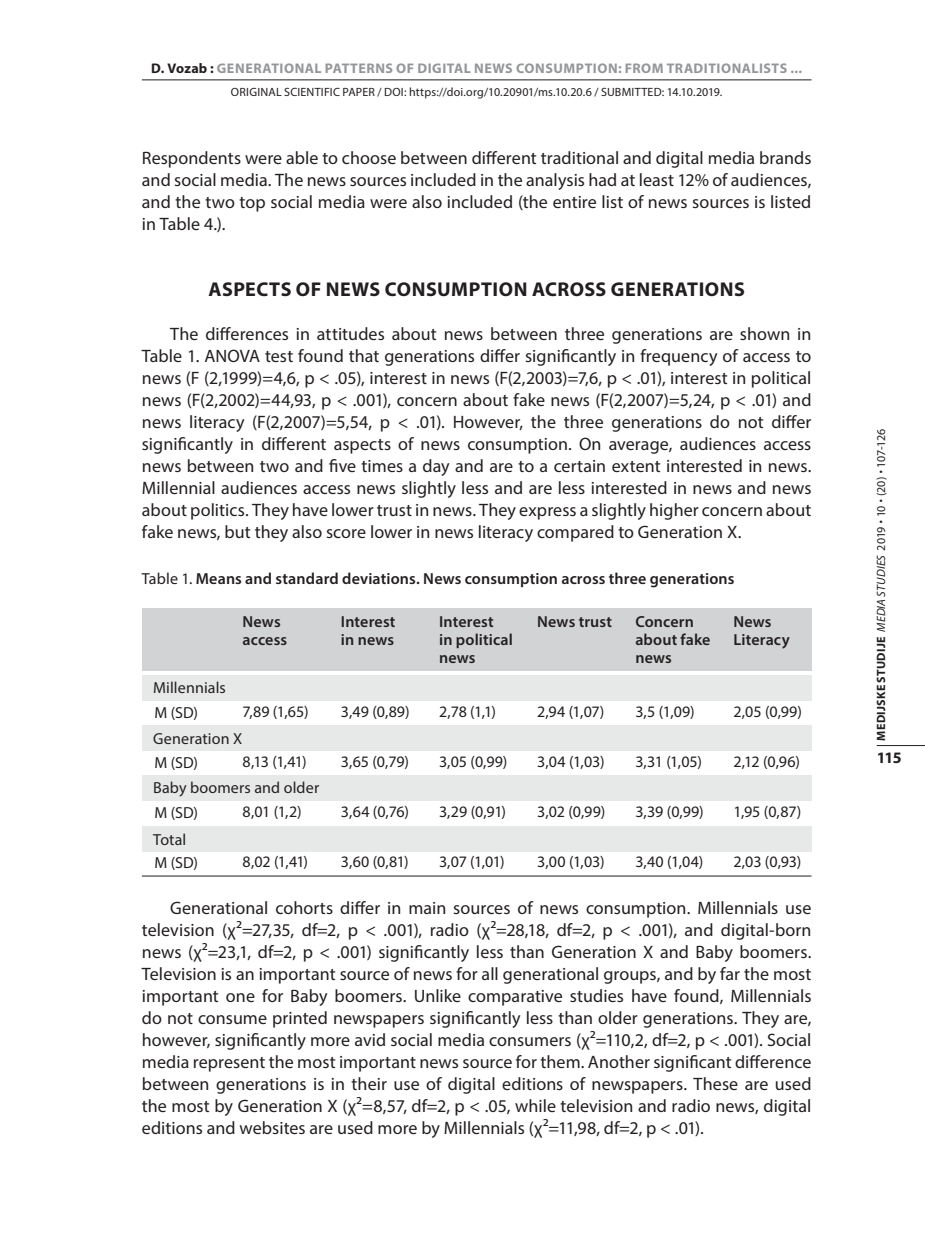
<style>
.page{position:relative;width:925px;height:1236px;background:#fff}
.page>*{position:absolute;margin:0;border:0;box-sizing:border-box;transform-origin:0 0}
.t1{font:700 20px "Myriad Pro";letter-spacing:.025em;color:#231f20}
.t2{font:18px/22px "Myriad Pro";color:#231f20;text-align:justify}
.t3{font:16px "Myriad Pro";letter-spacing:.005em;color:#231f20}
.t4{font:600 16px/18px "Myriad Pro";letter-spacing:.01em;color:#231f20}
.t5{font:700 16px "Myriad Pro";color:#231f20}
.t6{font:700 14px "Myriad Pro";letter-spacing:.035em;color:#949698}
.t7{font:12px "Myriad Pro";letter-spacing:.015em;color:#231f20}
.t8{font:12px "Myriad Pro";letter-spacing:-.025em;color:#231f20}
.s1{color:#231f20}
.s2{font-weight:400}
.s3{font-weight:700}
.s4{font-style:italic}
</style>
<div class="page">
<hr style="left:142px;top:79px;width:669px;height:1px;background:#231f20">
<hr style="left:876px;top:745px;width:48px;height:1px;background:#231f20">
<div style="left:142px;top:609px;width:669px;height:62px;background:#d1d3d4"></div>
<div style="left:142px;top:675px;width:669px;height:26px;background:#e7e8e8"></div>
<div style="left:142px;top:725px;width:669px;height:26px;background:#e7e8e8"></div>
<div style="left:142px;top:775px;width:669px;height:26px;background:#e7e8e8"></div>
<div style="left:142px;top:826px;width:669px;height:26px;background:#e7e8e8"></div>
<hr style="left:142px;top:875px;width:669px;height:1px;background:#231f20">
<p class="t6" style="left:151px;top:59px;width:652px"><span class="s1">D. VOZAB :</span> GENERATIONAL PATTERNS OF DIGITAL NEWS CONSUMPTION: FROM TRADITIONALISTS ...</p>
<p class="t7" style="left:231px;top:84px;width:492px">ORIGINAL SCIENTIFIC PAPER / DOI: https://doi.org/10.20901/ms.10.20.6 / SUBMITTED: 14.10.2019.</p>
<p class="t2" style="left:142px;top:146px;width:671px">Respondents were able to choose between different traditional and digital media brands and social media. The news sources included in the analysis had at least 12% of audiences, and the two top social media were also included (the entire list of news sources is listed in Table 4.).</p>
<p class="t1" style="left:208px;top:276px;width:538px">ASPECTS OF NEWS CONSUMPTION ACROSS GENERATIONS</p>
<p class="t2" style="left:142px;top:322px;width:671px;text-indent:28px">The differences in attitudes about news between three generations are shown in Table 1. ANOVA test found that generations differ significantly in frequency of access to news (F (2,1999)=4,6, p &lt; .05), interest in news (F(2,2003)=7,6, p &lt; .01), interest in political news (F(2,2002)=44,93, p &lt; .001), concern about fake news (F(2,2007)=5,24, p &lt; .01) and news literacy (F(2,2007)=5,54, p &lt; .01). However, the three generations do not differ significantly in different aspects of news consumption. On average, audiences access news between two and five times a day and are to a certain extent interested in news.<br>Millennial audiences access news slightly less and are less interested in news and news about politics. They have lower trust in news. They express a slightly higher concern about fake news, but they also score lower in news literacy compared to Generation X.</p>
<p class="t4" style="left:142px;top:569px;width:594px"><span class="s2">Table 1.</span> Means and standard deviations. News consumption across three generations</p>
<p class="t4" style="left:242px;top:612px;width:46px">News access</p>
<p class="t4" style="left:341px;top:612px;width:56px">Interest in news</p>
<p class="t4" style="left:439px;top:612px;width:75px">Interest<br>in political news</p>
<p class="t4" style="left:537px;top:612px;width:76px">News trust</p>
<p class="t4" style="left:635px;top:612px;width:77px">Concern about fake news</p>
<p class="t4" style="left:733px;top:612px;width:58px">News<br>Literacy</p>
<p class="t3" style="left:153px;top:678px;width:74px">Millennials</p>
<p class="t3" style="left:153px;top:729px;width:90px">Generation X</p>
<p class="t3" style="left:153px;top:778px;width:167px">Baby boomers and older</p>
<p class="t3" style="left:153px;top:829px;width:35px">Total</p>
<p class="t3" style="left:242px;top:702px;width:68px">7,89 (1,65)</p>
<p class="t3" style="left:242px;top:752px;width:65px">8,13 (1,41)</p>
<p class="t3" style="left:242px;top:802px;width:60px">8,01 (1,2)</p>
<p class="t3" style="left:242px;top:852px;width:67px">8,02 (1,41)</p>
<p class="t3" style="left:154px;top:703px;width:45px">M (SD)</p>
<p class="t3" style="left:154px;top:753px;width:45px">M (SD)</p>
<p class="t3" style="left:154px;top:803px;width:45px">M (SD)</p>
<p class="t3" style="left:154px;top:853px;width:45px">M (SD)</p>
<p class="t3" style="left:341px;top:702px;width:70px">3,49 (0,89)</p>
<p class="t3" style="left:341px;top:752px;width:69px">3,65 (0,79)</p>
<p class="t3" style="left:341px;top:802px;width:70px">3,64 (0,76)</p>
<p class="t3" style="left:341px;top:852px;width:69px">3,60 (0,81)</p>
<p class="t3" style="left:439px;top:702px;width:58px">2,78 (1,1)</p>
<p class="t3" style="left:439px;top:752px;width:70px">3,05 (0,99)</p>
<p class="t3" style="left:439px;top:802px;width:68px">3,29 (0,91)</p>
<p class="t3" style="left:439px;top:852px;width:67px">3,07 (1,01)</p>
<p class="t3" style="left:537px;top:702px;width:69px">2,94 (1,07)</p>
<p class="t3" style="left:537px;top:752px;width:69px">3,04 (1,03)</p>
<p class="t3" style="left:537px;top:802px;width:69px">3,02 (0,99)</p>
<p class="t3" style="left:537px;top:852px;width:69px">3,00 (1,03)</p>
<p class="t3" style="left:635px;top:702px;width:61px">3,5 (1,09)</p>
<p class="t3" style="left:635px;top:752px;width:68px">3,31 (1,05)</p>
<p class="t3" style="left:635px;top:802px;width:70px">3,39 (0,99)</p>
<p class="t3" style="left:635px;top:852px;width:69px">3,40 (1,04)</p>
<p class="t3" style="left:733px;top:702px;width:70px">2,05 (0,99)</p>
<p class="t3" style="left:733px;top:752px;width:68px">2,12 (0,96)</p>
<p class="t3" style="left:733px;top:802px;width:69px">1,95 (0,87)</p>
<p class="t3" style="left:733px;top:852px;width:69px">2,03 (0,93)</p>
<p class="t2" style="left:142px;top:896px;width:671px;text-indent:28px">Generational cohorts differ in main sources of news consumption. Millennials use television (χ²=27,35, df=2, p &lt; .001), radio (χ²=28,18, df=2, p &lt; .001), and digital-born news (χ²=23,1, df=2, p &lt; .001) significantly less than Generation X and Baby boomers.<br>Television is an important source of news for all generational groups, and by far the most important one for Baby boomers. Unlike comparative studies have found, Millennials do not consume printed newspapers significantly less than older generations. They are, however, significantly more avid social media consumers (χ²=110,2, df=2, p &lt; .001). Social media represent the most important news source for them. Another significant difference between generations is in their use of digital editions of newspapers. These are used the most by Generation X (χ²=8,57, df=2, p &lt; .05, while television and radio news, digital editions and websites are used more by Millennials (χ²=11,98, df=2, p &lt; .01).</p>
<p class="t8" style="left:873px;top:741px;width:313px;rotate:-90deg"><span class="s3">MEDIJSKE STUDIJE</span> <span class="s4">MEDIA STUDIES</span> 2019 <sup>.</sup> 10 <sup>.</sup> (20) <sup>.</sup> 107-126</p>
<p class="t5" style="left:876px;top:747px;width:26px">115</p>
</div>
